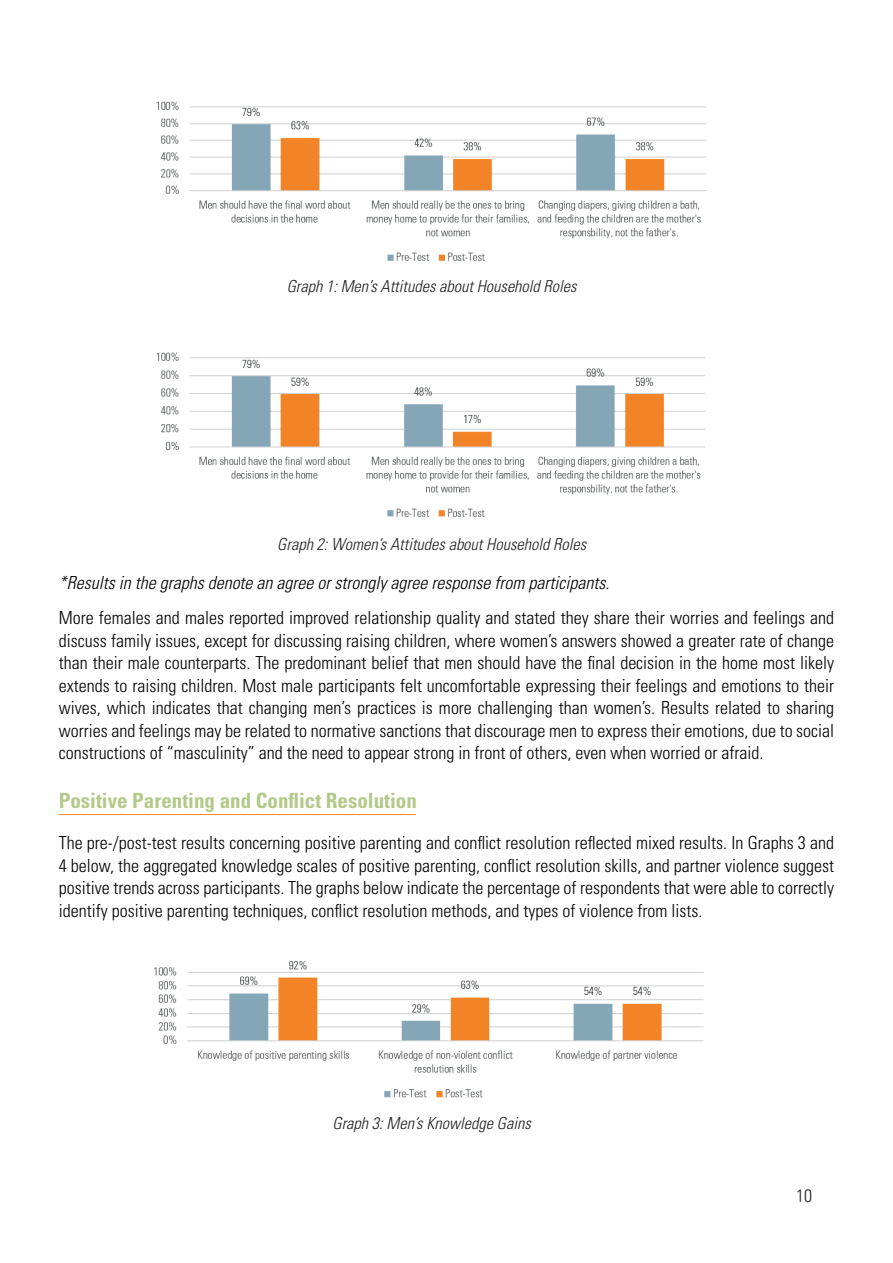
<style>
.page{position:relative;width:893px;height:1263px;background:#fff}
.page>*{position:absolute;margin:0;border:0;box-sizing:border-box;transform-origin:0 0}
.t1{font:700 condensed 21px "Univers LT Std";color:#b2c989}
.t2{font:300 condensed 18px/22.5px "Univers LT Std";color:#000001;text-align:justify}
.t3{font:italic 300 condensed 18px "Univers LT Std";color:#000001}
.t4{font:300 condensed 18px "Univers LT Std";color:#231f20}
.t5{font:italic 300 condensed 16.5px "Univers LT Std";color:#231f20}
</style>
<div class="page">
<hr style="left:59px;top:814px;width:357px;height:1px;background:#f58423">
<img style="left:156px;top:101px;width:551px;height:160px">
<img style="left:156px;top:352px;width:548px;height:165px">
<img style="left:154px;top:961px;width:550px;height:137px">
<p class="t5" style="left:287px;top:276px;width:291px">Graph 1: Men’s Attitudes about Household Roles</p>
<p class="t5" style="left:277px;top:534px;width:310px">Graph 2: Women’s Attitudes about Household Roles</p>
<p class="t3" style="left:59px;top:572px;width:552px">*Results in the graphs denote an agree or strongly agree response from participants.</p>
<p class="t2" style="left:59px;top:606px;width:777px">More females and males reported improved relationship quality and stated they share their worries and feelings and discuss family issues, except for discussing raising children, where women’s answers showed a greater rate of change than their male counterparts. The predominant belief that men should have the final decision in the home most likely extends to raising children. Most male participants felt uncomfortable expressing their feelings and emotions to their wives, which indicates that changing men’s practices is more challenging than women’s. Results related to sharing worries and feelings may be related to normative sanctions that discourage men to express their emotions, due to social constructions of “masculinity” and the need to appear strong in front of others, even when worried or afraid.</p>
<p class="t1" style="left:59px;top:787px;width:360px">Positive Parenting and Conflict Resolution</p>
<p class="t2" style="left:59px;top:831px;width:777px">The pre-/post-test results concerning positive parenting and conflict resolution reflected mixed results. In Graphs 3 and 4 below, the aggregated knowledge scales of positive parenting, conflict resolution skills, and partner violence suggest positive trends across participants. The graphs below indicate the percentage of respondents that were able to correctly identify positive parenting techniques, conflict resolution methods, and types of violence from lists.</p>
<p class="t5" style="left:333px;top:1113px;width:200px">Graph 3: Men’s Knowledge Gains</p>
<p class="t4" style="left:796px;top:1185px;width:17px">10</p>
</div>
